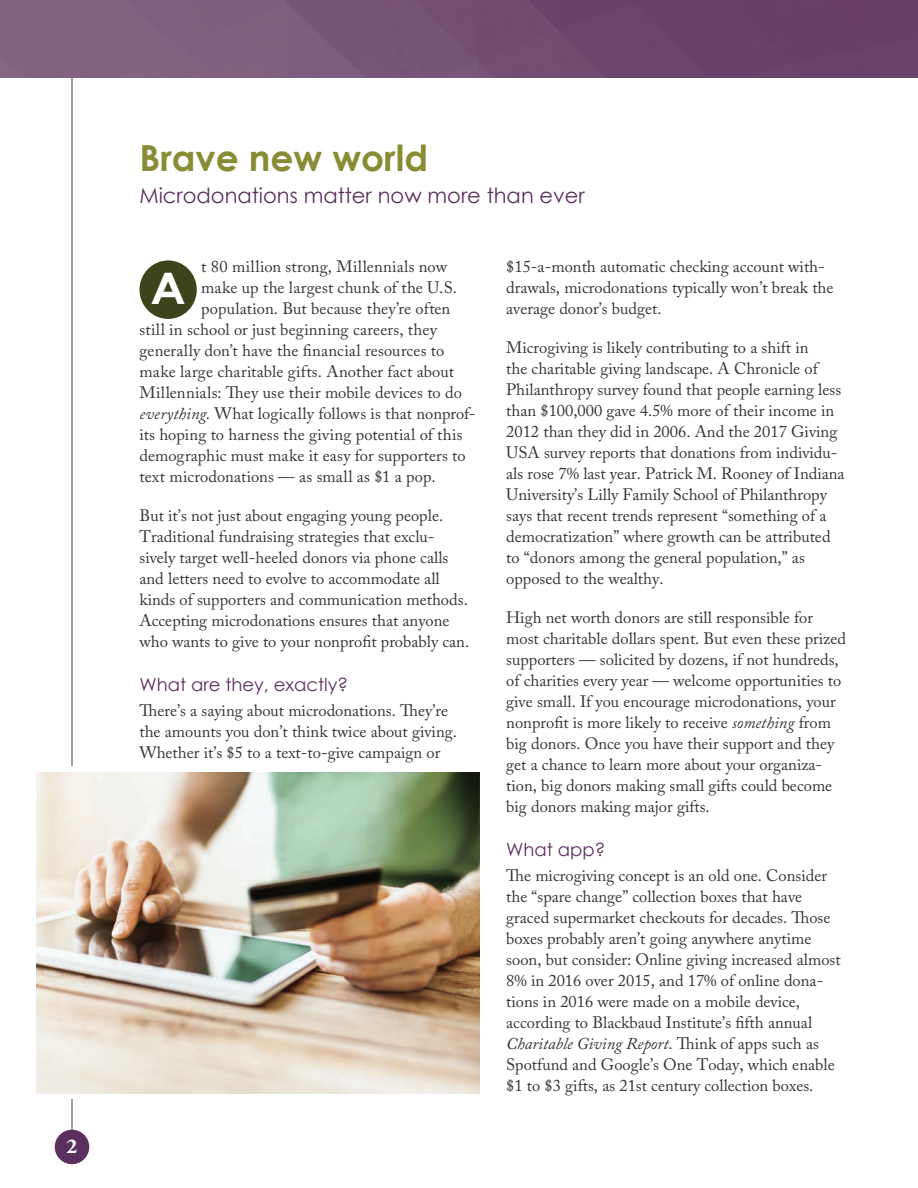
<style>
.page{position:relative;width:918px;height:1188px;background:#fff}
.page>*{position:absolute;margin:0;border:0;box-sizing:border-box;transform-origin:0 0}
.t1{font:700 43.5px "Century Gothic";color:#fff;scale:1.1 1}
.t2{font:700 36px "Century Gothic";color:#8a8c35}
.t3{font:21px "Century Gothic";color:#5c305e}
.t4{font:700 21px "Adobe Garamond Pro";color:#fff}
.t5{font:18px "Century Gothic";color:#5c305e}
.t6{font:16.5px/21px "Adobe Caslon Pro";color:#363536}
.s1{font-style:italic}
</style>
<div class="page">
<hr style="left:72px;top:78px;width:1px;height:1054px;background:#5c305e">
<div style="left:55px;top:1130px;width:34px;height:34px;background:#5c305e;border-radius:50%"></div>
<img style="left:0;top:0;width:918px;height:78px">
<div style="left:139px;top:260px;width:58px;height:59px;background:#3d441c;border-radius:50%"></div>
<div style="left:61px;top:767px;width:21px;height:332px;background:#fff"></div>
<img style="left:36px;top:772px;width:443px;height:322px">
<p class="t4" style="left:67px;top:1134px;width:12px">2</p>
<h2 class="t2" style="left:140px;top:135px;width:290px">Brave new world</h2>
<p class="t3" style="left:140px;top:182px;width:447px">Microdonations matter now more than ever</p>
<p class="t6" style="left:201px;top:256px;width:247px">t 80 million strong, Millennials now</p>
<p class="t6" style="left:201px;top:277px;width:257px">make up the largest chunk of the U.S.</p>
<p class="t6" style="left:201px;top:298px;width:251px">population. But because they’re often</p>
<p class="t6" style="left:140px;top:319px;width:299px">still in school or just beginning careers, they</p>
<p class="t6" style="left:140px;top:340px;width:306px">generally don’t have the financial resources to</p>
<p class="t6" style="left:140px;top:361px;width:316px">make large charitable gifts. Another fact about</p>
<p class="t6" style="left:140px;top:382px;width:324px">Millennials: They use their mobile devices to do</p>
<p class="t6" style="left:140px;top:403px;width:337px"><span class="s1">everything</span>. What logically follows is that nonprof-</p>
<p class="t6" style="left:140px;top:424px;width:325px">its hoping to harness the giving potential of this</p>
<p class="t6" style="left:140px;top:445px;width:328px">demographic must make it easy for supporters to</p>
<p class="t6" style="left:140px;top:466px;width:298px">text microdonations — as small as $1 a pop.</p>
<p class="t6" style="left:140px;top:505px;width:331px">But it’s not just about engaging young people.<br>Traditional fundraising strategies that exclu&shy;sively target well-heeled donors via phone calls and letters need to evolve to accommodate all kinds of supporters and communication methods.<br>Accepting microdonations ensures that anyone who wants to give to your nonprofit probably can.</p>
<p class="t5" style="left:140px;top:673px;width:210px">What are they, exactly?</p>
<p class="t6" style="left:140px;top:700px;width:319px">There’s a saying about microdonations. They’re the amounts you don’t think twice about giving.<br>Whether it’s $5 to a text-to-give campaign or</p>
<h1 class="t1" style="left:150px;top:261px;width:34px">A</h1>
<p class="t6" style="left:506px;top:256px;width:329px">$15-a-month automatic checking account with&shy;drawals, microdonations typically won’t break the average donor’s budget.</p>
<p class="t6" style="left:506px;top:337px;width:340px">Microgiving is likely contributing to a shift in<br>the charitable giving landscape. A Chronicle of Philanthropy survey found that people earning less than $100,000 gave 4.5% more of their income in 2012 than they did in 2006. And the 2017 Giving USA survey reports that donations from individu&shy;als rose 7% last year. Patrick M. Rooney of Indiana University’s Lilly Family School of Philanthropy says that recent trends represent “something of a democratization” where growth can be attributed to “donors among the general population,” as opposed to the wealthy.</p>
<p class="t6" style="left:506px;top:607px;width:341px">High net worth donors are still responsible for most charitable dollars spent. But even these prized supporters — solicited by dozens, if not hundreds, of charities every year — welcome opportunities to give small. If you encourage microdonations, your nonprofit is more likely to receive <span class="s1">something</span> from big donors. Once you have their support and they get a chance to learn more about your organiza&shy;tion, big donors making small gifts could become big donors making major gifts.</p>
<p class="t5" style="left:506px;top:838px;width:101px">What app?</p>
<p class="t6" style="left:506px;top:865px;width:336px">The microgiving concept is an old one. Consider the “spare change” collection boxes that have graced supermarket checkouts for decades. Those boxes probably aren’t going anywhere anytime soon, but consider: Online giving increased almost 8% in 2016 over 2015, and 17% of online dona&shy;tions in 2016 were made on a mobile device, according to Blackbaud Institute’s fifth annual <span class="s1">Charitable Giving Report</span>. Think of apps such as Spotfund and Google’s One Today, which enable $1 to $3 gifts, as 21st century collection boxes.</p>
</div>
